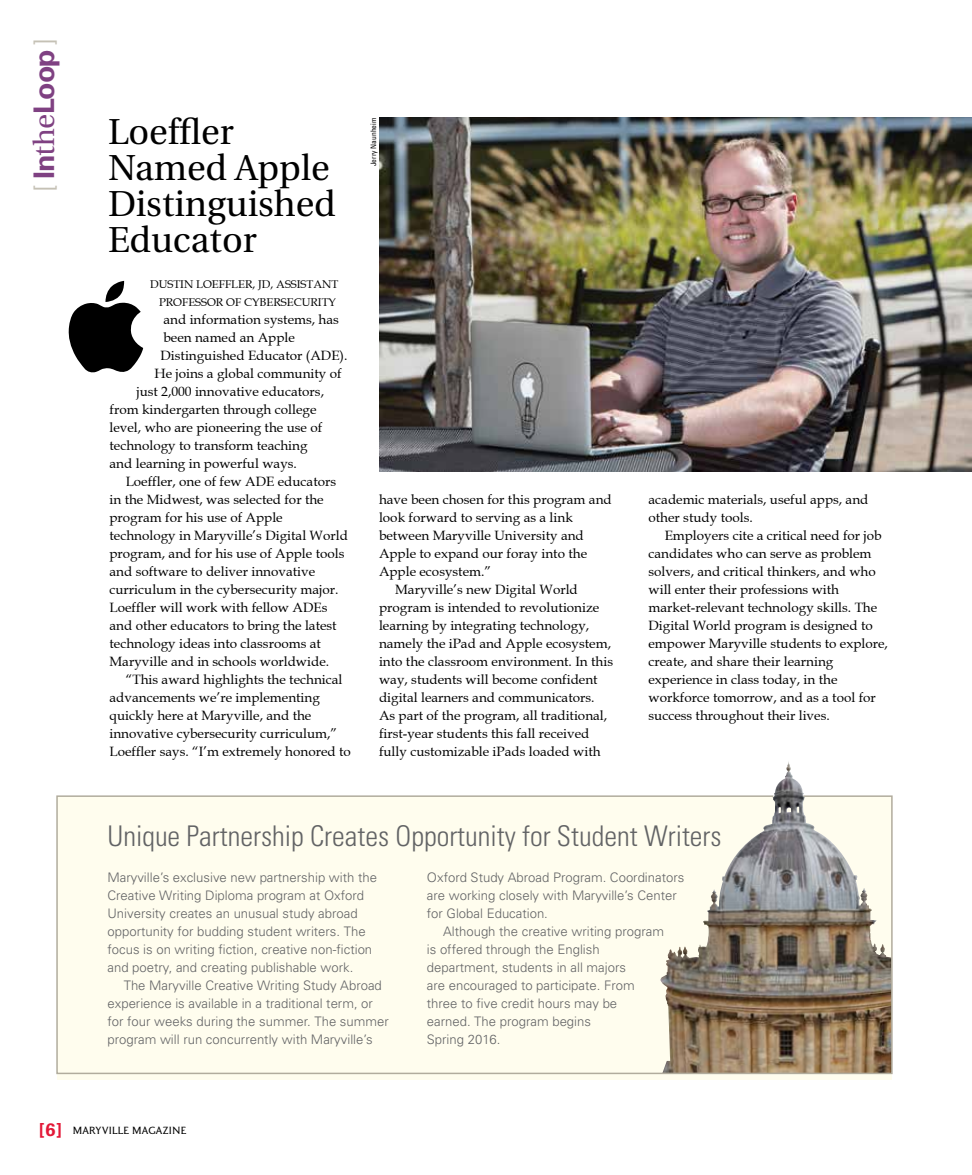
<style>
.page{position:relative;width:972px;height:1175px;background:#fff}
.page>*{position:absolute;margin:0;border:0;box-sizing:border-box;transform-origin:0 0}
.t1{font:36px/36px "Utopia";color:#000}
.t2{font:300 condensed 28.5px "Univers";color:#626365}
.t3{font:700 28.35px "Univers";letter-spacing:-.035em;color:#7f4182}
.t4{font:13.5px/18px "Book Antiqua";color:#000}
.t5{font:300 13.2px/18px "Univers";color:#626365}
.t6{font:12px "Grant Avenue";letter-spacing:.02em;color:#000}
.t7{font:11.25px/18px "Book Antiqua";color:#000;text-align:center}
.t8{font:condensed 7.5px "Univers";color:#000}
.s1{font-weight:300;color:#c5c1b5}
.s2{font-family:"Utopia";font-weight:400;font-size:29.1px}
.s3{font-family:"Univers";font-weight:700;font-size:18px;color:#e31837}
</style>
<div class="page">
<img style="left:379px;top:118px;width:593px;height:353px">
<img style="left:774px;top:762px;width:15px;height:32px">
<svg style="left:56px;top:794px;width:837px;height:280px;background:#e6e2d3"></svg>
<svg style="left:68px;top:281px;width:76px;height:92px"></svg>
<h3 class="t3" style="left:26px;top:192px;width:155px;rotate:-90deg"><span class="s1">[</span> In<span class="s2">the</span>Loop<span class="s1">]</span></h3>
<h1 class="t1" style="left:108px;top:114px;width:229px">Loeffler<br>Named Apple<br>Distinguished<br>Educator</h1>
<p class="t7" style="left:150px;top:275px;width:190px">DUSTIN LOEFFLER, JD, ASSISTANT<br>PROFESSOR OF CYBERSECURITY</p>
<p class="t4" style="left:163px;top:310px;width:177px">and information systems, has</p>
<p class="t4" style="left:163px;top:328px;width:133px">been named an Apple</p>
<p class="t4" style="left:161px;top:346px;width:188px">Distinguished Educator (ADE).</p>
<p class="t4" style="left:155px;top:364px;width:189px">He joins a global community of</p>
<p class="t4" style="left:137px;top:382px;width:189px">just 2,000 innovative educators,</p>
<p class="t4" style="left:110px;top:400px;width:209px">from kindergarten through college</p>
<p class="t4" style="left:110px;top:418px;width:214px">level, who are pioneering the use of</p>
<p class="t4" style="left:110px;top:436px;width:200px">technology to transform teaching</p>
<p class="t4" style="left:110px;top:454px;width:189px">and learning in powerful ways.</p>
<p class="t4" style="left:126px;top:472px;width:212px">Loeffler, one of few ADE educators</p>
<p class="t4" style="left:110px;top:490px;width:216px">in the Midwest, was selected for the</p>
<p class="t4" style="left:110px;top:508px;width:175px">program for his use of Apple</p>
<p class="t4" style="left:110px;top:526px;width:240px">technology in Maryville’s Digital World</p>
<p class="t4" style="left:110px;top:544px;width:237px">program, and for his use of Apple tools</p>
<p class="t4" style="left:110px;top:562px;width:207px">and software to deliver innovative</p>
<p class="t4" style="left:110px;top:580px;width:231px">curriculum in the cybersecurity major.</p>
<p class="t4" style="left:110px;top:598px;width:220px">Loeffler will work with fellow ADEs</p>
<p class="t4" style="left:110px;top:616px;width:229px">and other educators to bring the latest</p>
<p class="t4" style="left:110px;top:634px;width:213px">technology ideas into classrooms at</p>
<p class="t4" style="left:110px;top:652px;width:221px">Maryville and in schools worldwide.</p>
<p class="t4" style="left:126px;top:670px;width:218px">“This award highlights the technical</p>
<p class="t4" style="left:110px;top:688px;width:212px">advancements we’re implementing</p>
<p class="t4" style="left:110px;top:706px;width:203px">quickly here at Maryville, and the</p>
<p class="t4" style="left:110px;top:724px;width:229px">innovative cybersecurity curriculum,”</p>
<p class="t4" style="left:110px;top:742px;width:243px">Loeffler says. “I’m extremely honored to</p>
<p class="t8" style="left:369px;top:166px;width:50px;rotate:-90deg">Jerry Naunheim</p>
<p class="t4" style="left:379px;top:490px;width:234px">have been chosen for this program and</p>
<p class="t4" style="left:379px;top:508px;width:195px">look forward to serving as a link</p>
<p class="t4" style="left:379px;top:526px;width:206px">between Maryville University and</p>
<p class="t4" style="left:379px;top:544px;width:210px">Apple to expand our foray into the</p>
<p class="t4" style="left:379px;top:562px;width:114px">Apple ecosystem.”</p>
<p class="t4" style="left:395px;top:580px;width:184px">Maryville’s new Digital World</p>
<p class="t4" style="left:379px;top:598px;width:222px">program is intended to revolutionize</p>
<p class="t4" style="left:379px;top:616px;width:212px">learning by integrating technology,</p>
<p class="t4" style="left:379px;top:634px;width:234px">namely the iPad and Apple ecosystem,</p>
<p class="t4" style="left:379px;top:652px;width:236px">into the classroom environment. In this</p>
<p class="t4" style="left:379px;top:670px;width:220px">way, students will become confident</p>
<p class="t4" style="left:379px;top:688px;width:217px">digital learners and communicators.</p>
<p class="t4" style="left:379px;top:706px;width:230px">As part of the program, all traditional,</p>
<p class="t4" style="left:379px;top:724px;width:212px">first-year students this fall received</p>
<p class="t4" style="left:379px;top:742px;width:223px">fully customizable iPads loaded with</p>
<p class="t4" style="left:649px;top:490px;width:221px">academic materials, useful apps, and other study tools.</p>
<p class="t4" style="left:649px;top:526px;width:241px;text-indent:16px">Employers cite a critical need for job candidates who can serve as problem solvers, and critical thinkers, and who will enter their professions with market-relevant technology skills. The Digital World program is designed to empower Maryville students to explore, create, and share their learning experience in class today, in the workforce tomorrow, and as a tool for success throughout their lives.</p>
<h2 class="t2" style="left:108px;top:819px;width:616px">Unique Partnership Creates Opportunity for Student Writers</h2>
<p class="t5" style="left:108px;top:868px;width:271px">Maryville’s exclusive new partnership with the Creative Writing Diploma program at Oxford University creates an unusual study abroad opportunity for budding student writers. The focus is on writing fiction, creative non-fiction and poetry, and creating publishable work.</p>
<p class="t5" style="left:108px;top:976px;width:283px;text-indent:16px">The Maryville Creative Writing Study Abroad experience is available in a traditional term, or for four weeks during the summer. The summer program will run concurrently with Maryville’s</p>
<p class="t5" style="left:427px;top:868px;width:259px">Oxford Study Abroad Program. Coordinators</p>
<p class="t5" style="left:427px;top:886px;width:251px">are working closely with Maryville’s Center</p>
<p class="t5" style="left:427px;top:904px;width:123px">for Global Education.</p>
<p class="t5" style="left:443px;top:922px;width:222px">Although the creative writing program</p>
<p class="t5" style="left:427px;top:940px;width:174px">is offered through the English</p>
<p class="t5" style="left:427px;top:958px;width:201px">department, students in all majors</p>
<p class="t5" style="left:427px;top:976px;width:209px">are encouraged to participate. From</p>
<p class="t5" style="left:427px;top:994px;width:192px">three to five credit hours may be</p>
<p class="t5" style="left:427px;top:1012px;width:166px">earned. The program begins</p>
<p class="t5" style="left:427px;top:1030px;width:75px">Spring 2016.</p>
<p class="t6" style="left:39px;top:1124px;width:149px"><span class="s3">[6]</span> MARYVILLE MAGAZINE</p>
</div>
